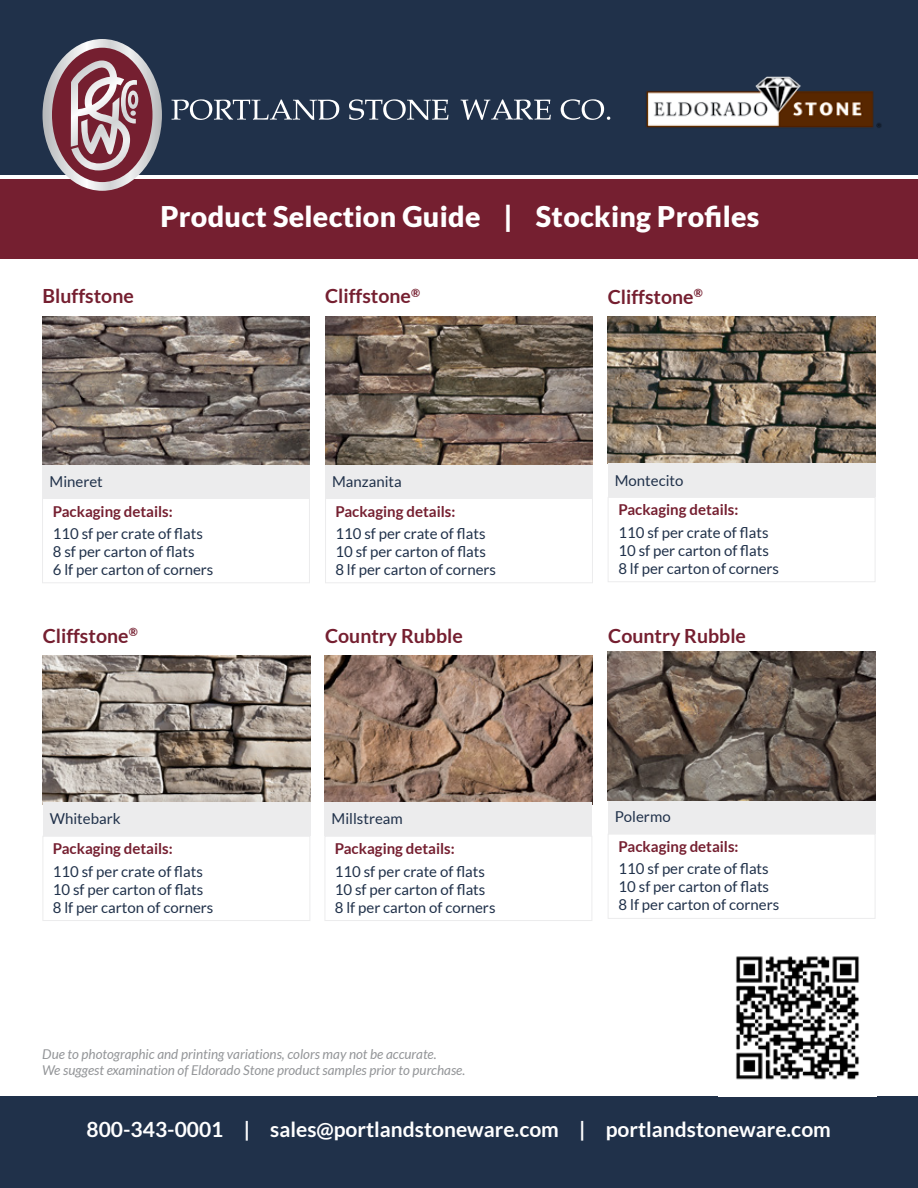
<style>
.page{position:relative;width:918px;height:1188px;background:#fff}
.page>*{position:absolute;margin:0;border:0;box-sizing:border-box;transform-origin:0 0}
.t1{font:900 28.5px "Lato";letter-spacing:.01em;color:#fff}
.t2{font:700 21px "Lato";color:#fff}
.t3{font:700 19.5px "Lato";color:#751f30}
.t4{font:15px/18px "Lato";color:#20314a}
.t5{font:700 15px "Lato";color:#751f30}
.t6{font:italic 13.5px/16.5px "Lato";color:#939598}
</style>
<div class="page">
<img style="left:608px;top:316px;width:267px;height:148px">
<img style="left:43px;top:655px;width:267px;height:148px">
<img style="left:325px;top:655px;width:267px;height:148px">
<div style="left:0;top:179px;width:918px;height:79px;background:#751f30"></div>
<div style="left:0;top:0;width:918px;height:175px;background:#20314a"></div>
<svg style="left:43px;top:39px;width:119px;height:152px"></svg>
<div style="left:42px;top:465px;width:268px;height:33px;background:#ececed"></div>
<img style="left:42px;top:316px;width:268px;height:149px">
<div style="left:608px;top:464px;width:267px;height:33px;background:#ececed"></div>
<div style="left:43px;top:803px;width:267px;height:33px;background:#ececed"></div>
<div style="left:325px;top:803px;width:267px;height:33px;background:#ececed"></div>
<div style="left:325px;top:465px;width:268px;height:33px;background:#ececed"></div>
<img style="left:325px;top:316px;width:268px;height:149px">
<svg style="left:172px;top:99px;width:167px;height:21px"></svg>
<svg style="left:349px;top:99px;width:100px;height:21px"></svg>
<svg style="left:461px;top:99px;width:90px;height:21px"></svg>
<svg style="left:561px;top:99px;width:49px;height:21px"></svg>
<img style="left:646px;top:76px;width:236px;height:52px">
<div style="left:0;top:1096px;width:918px;height:92px;background:#20314a"></div>
<div style="left:42px;top:498px;width:268px;height:85px;border:1px solid #ececed"></div>
<div style="left:608px;top:497px;width:267px;height:85px;border:1px solid #ececed"></div>
<div style="left:43px;top:836px;width:267px;height:85px;border:1px solid #ececed"></div>
<div style="left:325px;top:498px;width:268px;height:85px;border:1px solid #ececed"></div>
<div style="left:325px;top:836px;width:267px;height:85px;border:1px solid #ececed"></div>
<div style="left:608px;top:834px;width:267px;height:85px;border:1px solid #ececed"></div>
<div style="left:608px;top:801px;width:267px;height:33px;background:#ececed"></div>
<img style="left:608px;top:652px;width:267px;height:149px">
<img style="left:736px;top:956px;width:123px;height:124px">
<h3 class="t3" style="left:43px;top:285px;width:93px">Bluffstone</h3>
<h1 class="t1" style="left:160px;top:200px;width:601px">Product Selection Guide | Stocking Profiles</h1>
<h3 class="t3" style="left:325px;top:285px;width:96px">Cliffstone<sup>®</sup></h3>
<h3 class="t3" style="left:608px;top:286px;width:96px">Cliffstone<sup>®</sup></h3>
<p class="t4" style="left:50px;top:472px;width:55px">Mineret</p>
<p class="t4" style="left:332px;top:472px;width:71px">Manzanita</p>
<p class="t4" style="left:615px;top:471px;width:70px">Montecito</p>
<p class="t5" style="left:53px;top:502px;width:121px">Packaging details:</p>
<p class="t4" style="left:53px;top:524px;width:162px">110 sf per crate of flats<br>8 sf per carton of flats<br>6 lf per carton of corners</p>
<p class="t5" style="left:335px;top:502px;width:121px">Packaging details:</p>
<p class="t4" style="left:335px;top:524px;width:162px">110 sf per crate of flats<br>10 sf per carton of flats<br>8 lf per carton of corners</p>
<h3 class="t3" style="left:43px;top:624px;width:96px">Cliffstone<sup>®</sup></h3>
<h3 class="t3" style="left:325px;top:624px;width:139px">Country Rubble</h3>
<p class="t4" style="left:50px;top:810px;width:72px">Whitebark</p>
<p class="t5" style="left:53px;top:840px;width:121px">Packaging details:</p>
<p class="t4" style="left:53px;top:862px;width:162px">110 sf per crate of flats<br>10 sf per carton of flats<br>8 lf per carton of corners</p>
<p class="t4" style="left:332px;top:810px;width:73px">Millstream</p>
<p class="t5" style="left:335px;top:840px;width:121px">Packaging details:</p>
<p class="t4" style="left:335px;top:862px;width:162px">110 sf per crate of flats<br>10 sf per carton of flats<br>8 lf per carton of corners</p>
<p class="t6" style="left:42px;top:1046px;width:425px">Due to photographic and printing variations, colors may not be accurate.<br>We suggest examination of Eldorado Stone product samples prior to purchase.</p>
<p class="t5" style="left:618px;top:501px;width:121px">Packaging details:</p>
<p class="t4" style="left:618px;top:523px;width:162px">110 sf per crate of flats<br>10 sf per carton of flats<br>8 lf per carton of corners</p>
<h3 class="t3" style="left:608px;top:625px;width:139px">Country Rubble</h3>
<p class="t4" style="left:615px;top:808px;width:57px">Polermo</p>
<p class="t5" style="left:619px;top:838px;width:121px">Packaging details:</p>
<p class="t4" style="left:619px;top:860px;width:162px">110 sf per crate of flats<br>10 sf per carton of flats<br>8 lf per carton of corners</p>
<h2 class="t2" style="left:87px;top:1117px;width:746px">800-343-0001 | sales@portlandstoneware.com | portlandstoneware.com</h2>
</div>
